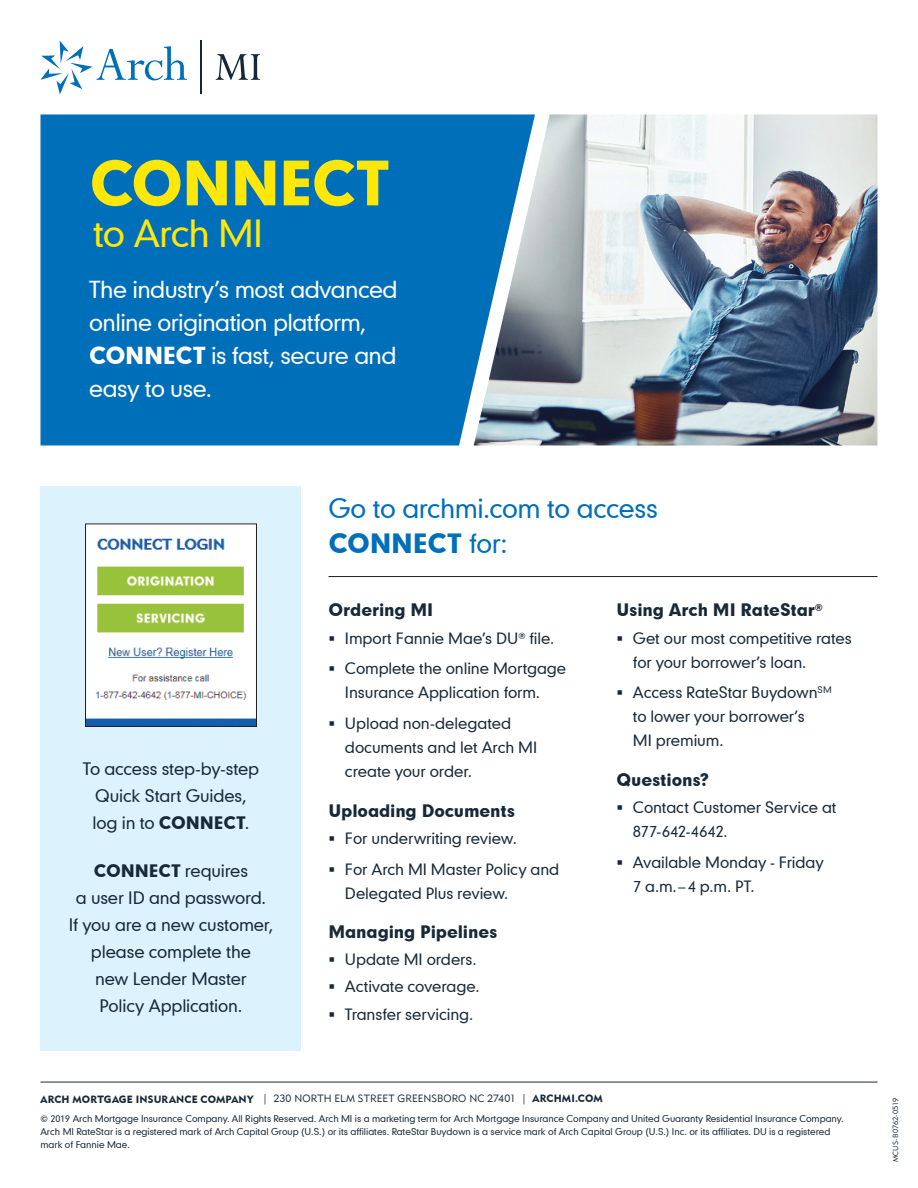
<style>
.page{position:relative;width:918px;height:1188px;background:#fff}
.page>*{position:absolute;margin:0;border:0;box-sizing:border-box;transform-origin:0 0}
.t1{font:58.5px "Geometric 706 BT Black B";letter-spacing:-.025em;color:#ffe709}
.t2{font:36px "Geometric 706 BT Medium B";letter-spacing:-.035em;color:#ffe709}
.t3{font:25.5px "Geometric 706 BT Medium B";letter-spacing:-.02em;color:#006fba}
.t4{font:25.5px "Geometric 706 BT Black B";letter-spacing:-.01em;color:#006fba}
.t5{font:22.5px/33px "Geometric 706 BT Medium B";letter-spacing:-.025em;color:#fff}
.t6{font:16.5px/27px "Geometric 706 BT Medium B";letter-spacing:-.01em;color:#172938;text-align:center}
.t7{font:16.5px "Geometric 706 BT Black B";letter-spacing:-.01em;color:#172938}
.t8{font:15px/24px "Geometric 706 BT Medium B";letter-spacing:-.01em;color:#172938}
.t9{font:10.5px "Geometric 415 BT Black A";letter-spacing:.015em;color:#172938}
.t10{font:9px/12.8px "Geometric 706 BT Medium B";letter-spacing:-.005em;color:#172938}
.t11{font:7.5px "Geometric 415 BT Lite A";color:#172938}
.s1{font-family:"Geometric 706 BT Black B"}
.s2{font-family:"Geometric 706 BT Medium B"}
.s3{font-family:"Geometric 415 BT Lite A"}
</style>
<div class="page">
<svg style="left:40px;top:41px;width:147px;height:54px"></svg>
<hr style="left:201px;top:40px;width:1px;height:54px;background:#172938">
<svg style="left:216px;top:54px;width:44px;height:26px"></svg>
<hr style="left:40px;top:1082px;width:838px;height:1px;background:#172938">
<div style="left:40px;top:486px;width:262px;height:565px;background:#dcf2fc"></div>
<div style="left:40px;top:114px;width:434px;height:332px;background:#006fba"></div>
<img style="left:474px;top:114px;width:404px;height:332px">
<hr style="left:328px;top:576px;width:550px;height:1px;background:#231f20">
<img style="left:87px;top:526px;width:168px;height:199px">
<div style="left:85px;top:524px;width:172px;height:203px;border:1px solid #231f20"></div>
<h1 class="t1" style="left:89px;top:143px;width:301px">CONNECT</h1>
<h2 class="t2" style="left:93px;top:210px;width:172px">to Arch MI</h2>
<h3 class="t5" style="left:89px;top:272px;width:310px">The industry’s most advanced online origination platform,<br><span class="s1">CONNECT</span> is fast, secure and easy to use.</h3>
<p class="t6" style="left:83px;top:755px;width:178px">To access step-by-step<br>Quick Start Guides, log in to <span class="s1">CONNECT</span>.</p>
<p class="t6" style="left:69px;top:856px;width:206px"><span class="s1">CONNECT</span> requires<br>a user ID and password.<br>If you are a new customer, please complete the<br>new Lender Master<br>Policy Application.</p>
<h3 class="t3" style="left:328px;top:492px;width:331px">Go to archmi.com to access</h3>
<h3 class="t4" style="left:328px;top:526px;width:181px">CONNECT <span class="s2">for:</span></h3>
<p class="t7" style="left:328px;top:599px;width:106px">Ordering MI</p>
<p class="t8" style="left:345px;top:622px;width:223px;line-height:30.8px">Import Fannie Mae’s DU<sup>®</sup> file.<br>Complete the online Mortgage</p>
<p class="t8" style="left:345px;top:677px;width:197px;line-height:30.8px">Insurance Application form.<br>Upload non-delegated</p>
<p class="t8" style="left:345px;top:735px;width:194px">documents and let Arch MI create your order.</p>
<p class="t7" style="left:328px;top:799px;width:188px">Uploading Documents</p>
<p class="t8" style="left:345px;top:822px;width:216px;line-height:30.8px">For underwriting review.<br>For Arch MI Master Policy and</p>
<p class="t8" style="left:345px;top:880px;width:165px">Delegated Plus review.</p>
<p class="t7" style="left:328px;top:920px;width:171px">Managing Pipelines</p>
<p class="t8" style="left:345px;top:945px;width:136px;line-height:27.3px">Update MI orders.<br>Activate coverage.<br>Transfer servicing.</p>
<p class="t7" style="left:616px;top:599px;width:208px">Using Arch MI RateStar<sup>®</sup></p>
<p class="t8" style="left:633px;top:626px;width:220px">Get our most competitive rates for your borrower’s loan.</p>
<p class="t8" style="left:633px;top:680px;width:200px">Access RateStar Buydown<sup>SM </sup>to lower your borrower’s<br>MI premium.</p>
<p class="t7" style="left:616px;top:768px;width:94px">Questions?</p>
<p class="t8" style="left:633px;top:795px;width:205px">Contact Customer Service at<br>877-642-4642.</p>
<p class="t8" style="left:633px;top:850px;width:192px">Available Monday - Friday<br>7 a.m. – 4 p.m. PT.</p>
<p class="t9" style="left:40px;top:1092px;width:564px">ARCH MORTGAGE INSURANCE COMPANY <span class="s3">| 230 NORTH ELM STREET GREENSBORO NC 27401 |</span> ARCHMI.COM</p>
<p class="t10" style="left:40px;top:1112px;width:805px">© 2019 Arch Mortgage Insurance Company. All Rights Reserved. Arch MI is a marketing term for Arch Mortgage Insurance Company and United Guaranty Residential Insurance Company.<br>Arch MI RateStar is a registered mark of Arch Capital Group (U.S.) or its affiliates. RateStar Buydown is a service mark of Arch Capital Group (U.S.) Inc. or its affiliates. DU is a registered mark of Fannie Mae.</p>
<p class="t11" style="left:891px;top:1162px;width:66px;rotate:-90deg">MCUS-B0762-0519</p>
</div>
